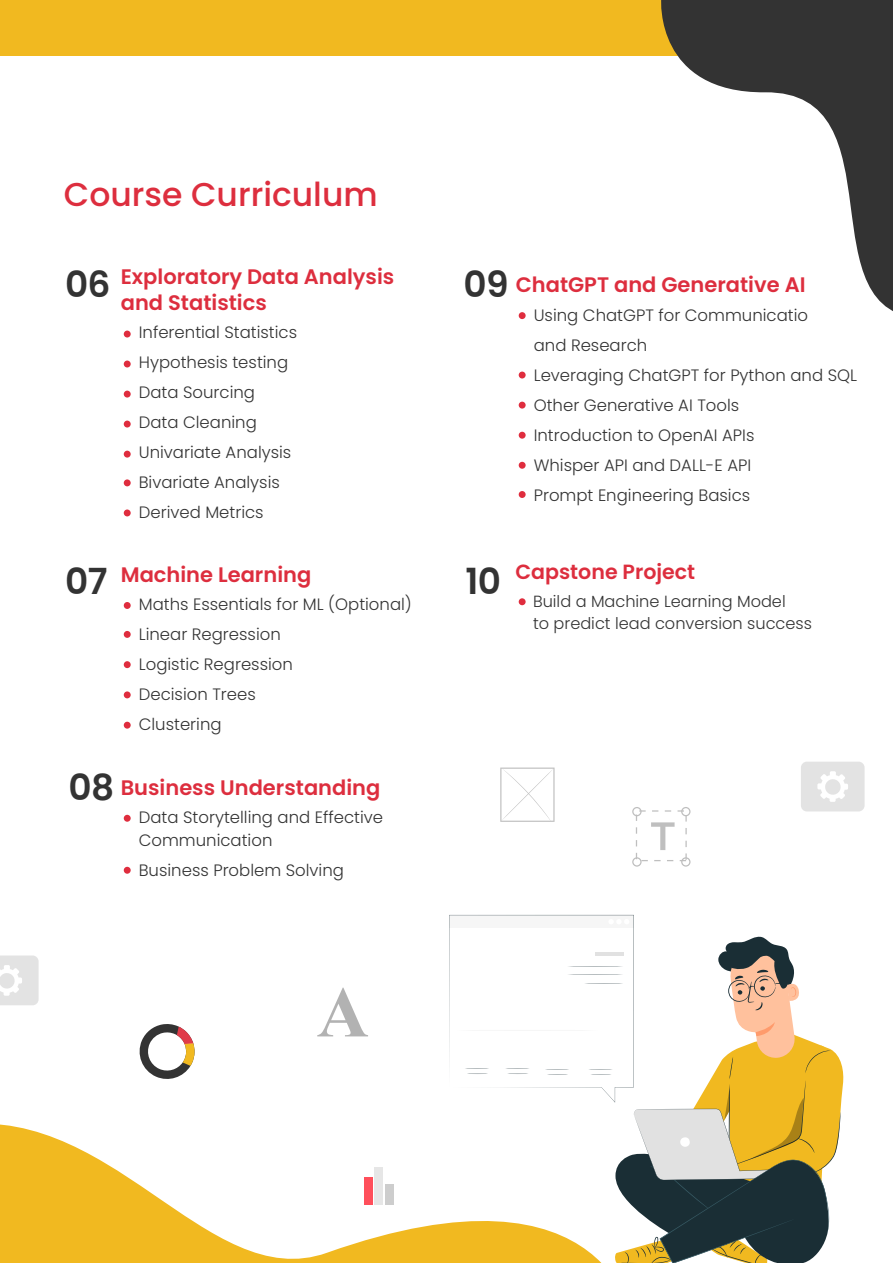
<style>
.page{position:relative;width:893px;height:1263px;background:#fff}
.page>*{position:absolute;margin:0;border:0;box-sizing:border-box;transform-origin:0 0}
.t1{font:600 36px "Poppins";letter-spacing:-.02em;color:#333}
.t2{font:500 33px "Poppins";color:#dd2e3e}
.t3{font:600 21px/25.2px "Poppins";color:#dd2e3e}
.t4{font:600 20.55px "Poppins";color:#dd2e3e}
.t5{font:300 16.5px/30px "Poppins";color:#333}
.t6{font:300 16.2px/22px "Poppins";color:#333}
</style>
<div class="page">
<div style="left:0;top:0;width:893px;height:56px;background:#f1b920"></div>
<svg style="left:661px;top:0;width:232px;height:311px"></svg>
<svg style="left:0;top:1124px;width:449px;height:139px"></svg>
<div style="left:364px;top:1177px;width:9px;height:28px;background:#ff4f5b"></div>
<div style="left:374px;top:1167px;width:9px;height:38px;background:#e6e6e6"></div>
<div style="left:385px;top:1184px;width:9px;height:21px;background:#cdcdcd"></div>
<div style="left:801px;top:762px;width:64px;height:49px;background:#e3e3e3;border-radius:6px"></div>
<svg style="left:817px;top:771px;width:31px;height:31px"></svg>
<svg style="left:0;top:955px;width:39px;height:50px"></svg>
<svg style="left:139px;top:1024px;width:56px;height:55px"></svg>
<div style="left:124px;top:331px;width:7px;height:6px;background:#df2d3e;border-radius:50%"></div>
<div style="left:124px;top:361px;width:7px;height:6px;background:#df2d3e;border-radius:50%"></div>
<div style="left:124px;top:391px;width:7px;height:6px;background:#df2d3e;border-radius:50%"></div>
<div style="left:124px;top:421px;width:7px;height:6px;background:#df2d3e;border-radius:50%"></div>
<div style="left:124px;top:451px;width:7px;height:7px;background:#df2d3e;border-radius:50%"></div>
<div style="left:124px;top:479px;width:7px;height:7px;background:#df2d3e;border-radius:50%"></div>
<div style="left:124px;top:509px;width:7px;height:7px;background:#df2d3e;border-radius:50%"></div>
<div style="left:124px;top:602px;width:7px;height:7px;background:#df2d3e;border-radius:50%"></div>
<div style="left:124px;top:631px;width:7px;height:7px;background:#df2d3e;border-radius:50%"></div>
<div style="left:124px;top:661px;width:7px;height:7px;background:#df2d3e;border-radius:50%"></div>
<div style="left:124px;top:691px;width:7px;height:7px;background:#df2d3e;border-radius:50%"></div>
<div style="left:124px;top:722px;width:7px;height:7px;background:#df2d3e;border-radius:50%"></div>
<div style="left:124px;top:815px;width:7px;height:7px;background:#df2d3e;border-radius:50%"></div>
<div style="left:519px;top:312px;width:7px;height:7px;background:#df2d3e;border-radius:50%"></div>
<div style="left:519px;top:372px;width:7px;height:6px;background:#df2d3e;border-radius:50%"></div>
<div style="left:519px;top:402px;width:7px;height:7px;background:#df2d3e;border-radius:50%"></div>
<div style="left:519px;top:432px;width:7px;height:7px;background:#df2d3e;border-radius:50%"></div>
<div style="left:519px;top:462px;width:7px;height:7px;background:#df2d3e;border-radius:50%"></div>
<div style="left:519px;top:491px;width:7px;height:7px;background:#df2d3e;border-radius:50%"></div>
<div style="left:124px;top:867px;width:7px;height:7px;background:#df2d3e;border-radius:50%"></div>
<div style="left:519px;top:598px;width:7px;height:7px;background:#df2d3e;border-radius:50%"></div>
<svg style="left:449px;top:915px;width:395px;height:348px"></svg>
<svg style="left:500px;top:767px;width:55px;height:55px"></svg>
<svg style="left:632px;top:807px;width:58px;height:60px"></svg>
<svg style="left:317px;top:987px;width:51px;height:49px"></svg>
<h2 class="t2" style="left:64px;top:175px;width:315px">Course Curriculum</h2>
<h1 class="t1" style="left:65px;top:264px;width:47px">06</h1>
<p class="t3" style="left:121px;top:265px;width:275px">Exploratory Data Analysis and Statistics</p>
<p class="t5" style="left:139px;top:318px;width:160px">Inferential Statistics<br>Hypothesis testing<br>Data Sourcing<br>Data Cleaning<br>Univariate Analysis<br>Bivariate Analysis<br>Derived Metrics</p>
<h1 class="t1" style="left:65px;top:561px;width:44px">07</h1>
<p class="t3" style="left:121px;top:562px;width:192px">Machine Learning</p>
<p class="t5" style="left:139px;top:589px;width:275px">Maths Essentials for ML (Optional)<br>Linear Regression<br>Logistic Regression<br>Decision Trees<br>Clustering</p>
<h1 class="t1" style="left:69px;top:766px;width:47px">08</h1>
<p class="t3" style="left:121px;top:775px;width:261px">Business Understanding</p>
<p class="t5" style="left:139px;top:806px;width:246px;line-height:22.5px">Data Storytelling and Effective<br>Communication</p>
<p class="t5" style="left:139px;top:855px;width:207px">Business Problem Solving</p>
<h1 class="t1" style="left:463px;top:264px;width:47px">09</h1>
<p class="t3" style="left:516px;top:272px;width:291px">ChatGPT and Generative AI</p>
<p class="t5" style="left:534px;top:300px;width:325px">Using ChatGPT for Communicatio<br>and Research<br>Leveraging ChatGPT for Python and SQL<br>Other Generative AI Tools<br>Introduction to OpenAI APIs<br>Whisper API and DALL-E API<br>Prompt Engineering Basics</p>
<h1 class="t1" style="left:465px;top:561px;width:37px">10</h1>
<p class="t4" style="left:515px;top:560px;width:181px">Capstone Project</p>
<p class="t6" style="left:533px;top:590px;width:280px">Build a Machine Learning Model<br>to predict lead conversion success</p>
</div>
